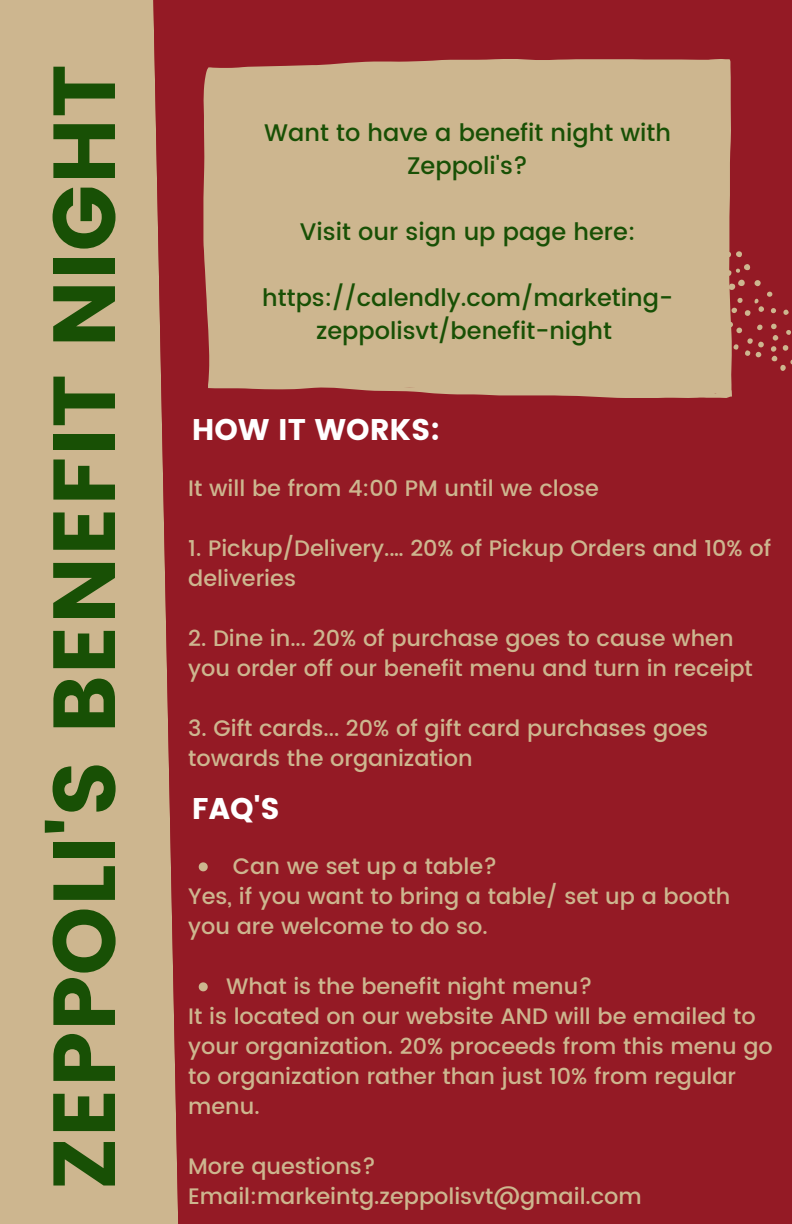
<style>
.page{position:relative;width:792px;height:1224px;background:#941a25}
.page>*{position:absolute;margin:0;border:0;box-sizing:border-box;transform-origin:0 0}
.t1{font:87.8px "Poppins";color:#185005}
.t2{font:29.8px "Poppins";color:#fff}
.t3{font:500 24px/33px "Poppins";color:#185005;text-align:center}
.t4{font:500 22.4px/30px "Poppins";color:#cdb68f}
</style>
<div class="page">
<div style="left:0;top:0;width:178px;height:1224px;background:#cdb68f"></div>
<svg style="left:732px;top:251px;width:60px;height:120px"></svg>
<div style="left:203px;top:59px;width:529px;height:339px;background:#cdb68f"></div>
<svg style="left:199px;top:862px;width:9px;height:9px"></svg>
<svg style="left:199px;top:982px;width:9px;height:9px"></svg>
<p class="t1" style="left:33px;top:1190px;width:1127px;rotate:-90deg">ZEPPOLI'S BENEFIT NIGHT</p>
<p class="t3" style="left:264px;top:116px;width:408px">Want to have a benefit night with<br>Zeppoli's?</p>
<p class="t3" style="left:300px;top:215px;width:337px">Visit our sign up page here:</p>
<p class="t3" style="left:262px;top:281px;width:412px">https://calendly.com/marketing&shy;zeppolisvt/benefit-night</p>
<p class="t2" style="left:192px;top:412px;width:250px">HOW IT WORKS:</p>
<p class="t4" style="left:188px;top:473px;width:412px">It will be from 4:00 PM until we close</p>
<p class="t4" style="left:188px;top:533px;width:584px">1. Pickup/Delivery.… 20% of Pickup Orders and 10% of deliveries</p>
<p class="t4" style="left:188px;top:623px;width:566px">2. Dine in... 20% of purchase goes to cause when you order off our benefit menu and turn in receipt</p>
<p class="t4" style="left:188px;top:713px;width:522px">3. Gift cards... 20% of gift card purchases goes towards the organization</p>
<p class="t2" style="left:192px;top:791px;width:90px">FAQ'S</p>
<p class="t4" style="left:233px;top:852px;width:266px">Can we set up a table?</p>
<p class="t4" style="left:188px;top:882px;width:543px">Yes, if you want to bring a table/ set up a booth you are welcome to do so.</p>
<p class="t4" style="left:226px;top:972px;width:368px">What is the benefit night menu?</p>
<p class="t4" style="left:188px;top:1002px;width:586px">It is located on our website AND will be emailed to your organization. 20% proceeds from this menu go to organization rather than just 10% from regular menu.</p>
<p class="t4" style="left:188px;top:1152px;width:455px">More questions?<br>Email:markeintg.zeppolisvt@gmail.com</p>
</div>
